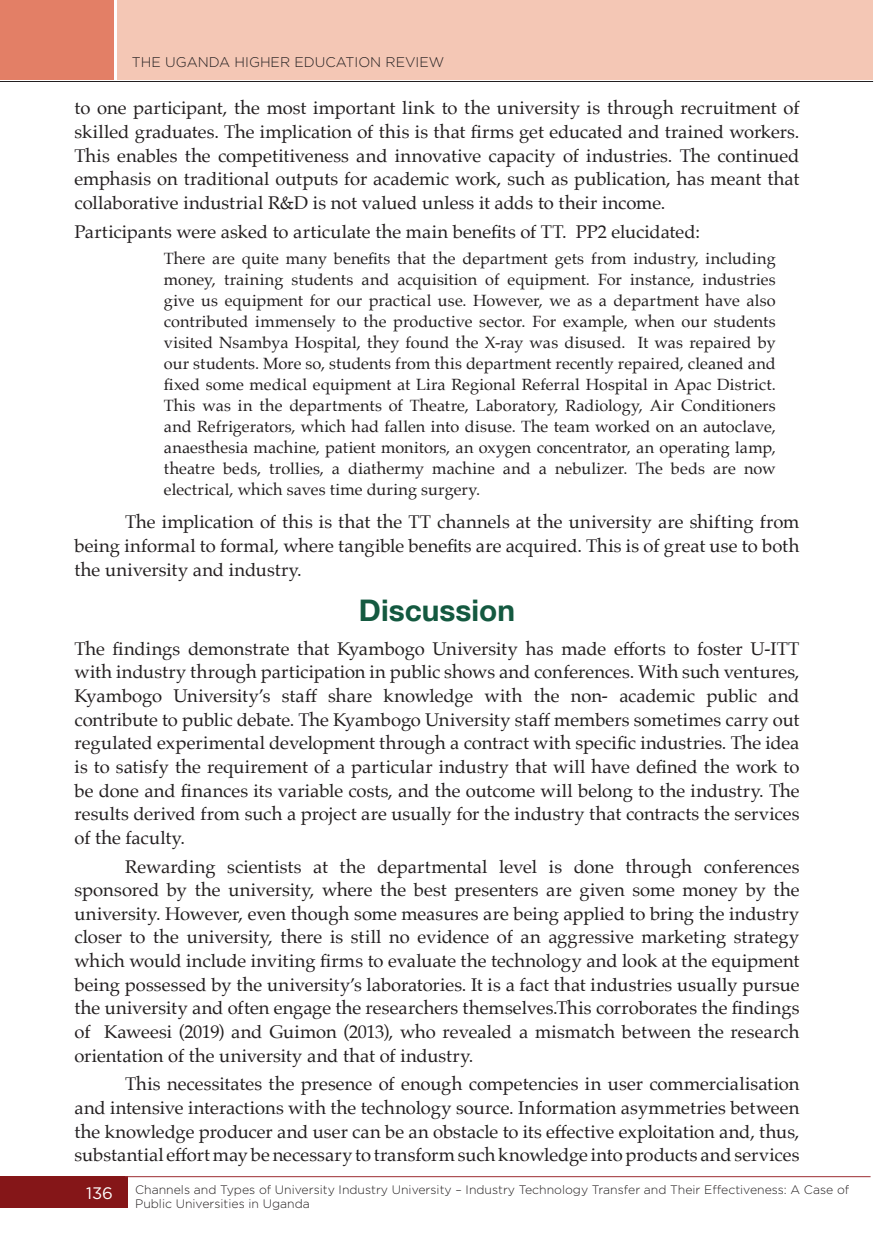
<style>
.page{position:relative;width:874px;height:1241px;background:#fff}
.page>*{position:absolute;margin:0;border:0;box-sizing:border-box;transform-origin:0 0}
.Intro_Head{font:700 29.75px "ABB Neue Helvetica";color:#145940}
.Bodytext_2_parag{font:18.38px/23.6px "Palatino";color:#231f20;text-align:justify}
.Bodytext{font:18.38px/23.6px "Palatino";color:#231f20;text-align:justify}
.t1{font:16.62px "Gotham";color:#fff}
.Quotations{font:16.28px/21px "Palatino";letter-spacing:.01em;color:#231f20;text-align:justify}
.t2{font:300 14px "Gotham";color:#231f20}
.t3{font:300 12.25px/14.7px "Gotham";color:#231f20}
</style>
<div class="page">
<div style="left:117px;top:0;width:755px;height:79px;background:#f4c7b5"></div>
<div style="left:0;top:0;width:113px;height:79px;background:#e37f66"></div>
<hr style="left:0;top:81px;width:872px;height:1px;background:#231f20">
<div style="left:0;top:1176px;width:127px;height:31px;background:#851618"></div>
<hr style="left:125px;top:1176px;width:745px;height:1px;background:#9b2d32">
<p class="t2" style="left:132px;top:53px;width:314px">THE UGANDA HIGHER EDUCATION REVIEW</p>
<p class="Bodytext" style="left:74px;top:96px;width:726px">to one participant, the most important link to the university is through recruitment of skilled graduates. The implication of this is that firms get educated and trained workers.<br>This enables the competitiveness and innovative capacity of industries. The continued emphasis on traditional outputs for academic work, such as publication, has meant that collaborative industrial R&amp;D is not valued unless it adds to their income.</p>
<p class="Bodytext" style="left:74px;top:219px;width:626px">Participants were asked to articulate the main benefits of TT. PP2 elucidated:</p>
<p class="Quotations" style="left:164px;top:247px;width:613px">There are quite many benefits that the department gets from industry, including money, training students and acquisition of equipment. For instance, industries give us equipment for our practical use. However, we as a department have also contributed immensely to the productive sector. For example, when our students visited Nsambya Hospital, they found the X-ray was disused. It was repaired by our students. More so, students from this department recently repaired, cleaned and fixed some medical equipment at Lira Regional Referral Hospital in Apac District.<br>This was in the departments of Theatre, Laboratory, Radiology, Air Conditioners and Refrigerators, which had fallen into disuse. The team worked on an autoclave, anaesthesia machine, patient monitors, an oxygen concentrator, an operating lamp, theatre beds, trollies, a diathermy machine and a nebulizer. The beds are now electrical, which saves time during surgery.</p>
<p class="Bodytext_2_parag" style="left:74px;top:510px;width:726px;text-indent:51px">The implication of this is that the TT channels at the university are shifting from being informal to formal, where tangible benefits are acquired. This is of great use to both the university and industry.</p>
<p class="Intro_Head" style="left:359px;top:591px;width:157px">Discussion</p>
<p class="Bodytext" style="left:74px;top:636px;width:726px">The findings demonstrate that Kyambogo University has made efforts to foster U-ITT with industry through participation in public shows and conferences. With such ventures, Kyambogo University’s staff share knowledge with the non- academic public and contribute to public debate. The Kyambogo University staff members sometimes carry out regulated experimental development through a contract with specific industries. The idea is to satisfy the requirement of a particular industry that will have defined the work to be done and finances its variable costs, and the outcome will belong to the industry. The results derived from such a project are usually for the industry that contracts the services of the faculty.</p>
<p class="Bodytext_2_parag" style="left:74px;top:854px;width:726px;text-indent:51px">Rewarding scientists at the departmental level is done through conferences sponsored by the university, where the best presenters are given some money by the university. However, even though some measures are being applied to bring the industry closer to the university, there is still no evidence of an aggressive marketing strategy which would include inviting firms to evaluate the technology and look at the equipment being possessed by the university’s laboratories. It is a fact that industries usually pursue the university and often engage the researchers themselves.This corroborates the findings of Kaweesi (2019) and Guimon (2013), who revealed a mismatch between the research orientation of the university and that of industry.</p>
<p class="Bodytext_2_parag" style="left:74px;top:1071px;width:726px;text-indent:51px">This necessitates the presence of enough competencies in user commercialisation and intensive interactions with the technology source. Information asymmetries between the knowledge producer and user can be an obstacle to its effective exploitation and, thus, substantial effort may be necessary to transform such knowledge into products and services</p>
<p class="t1" style="left:86px;top:1182px;width:28px">136</p>
<p class="t3" style="left:135px;top:1181px;width:715px">Channels and Types of University Industry University – Industry Technology Transfer and Their Effectiveness: A Case of<br>Public Universities in Uganda</p>
</div>
